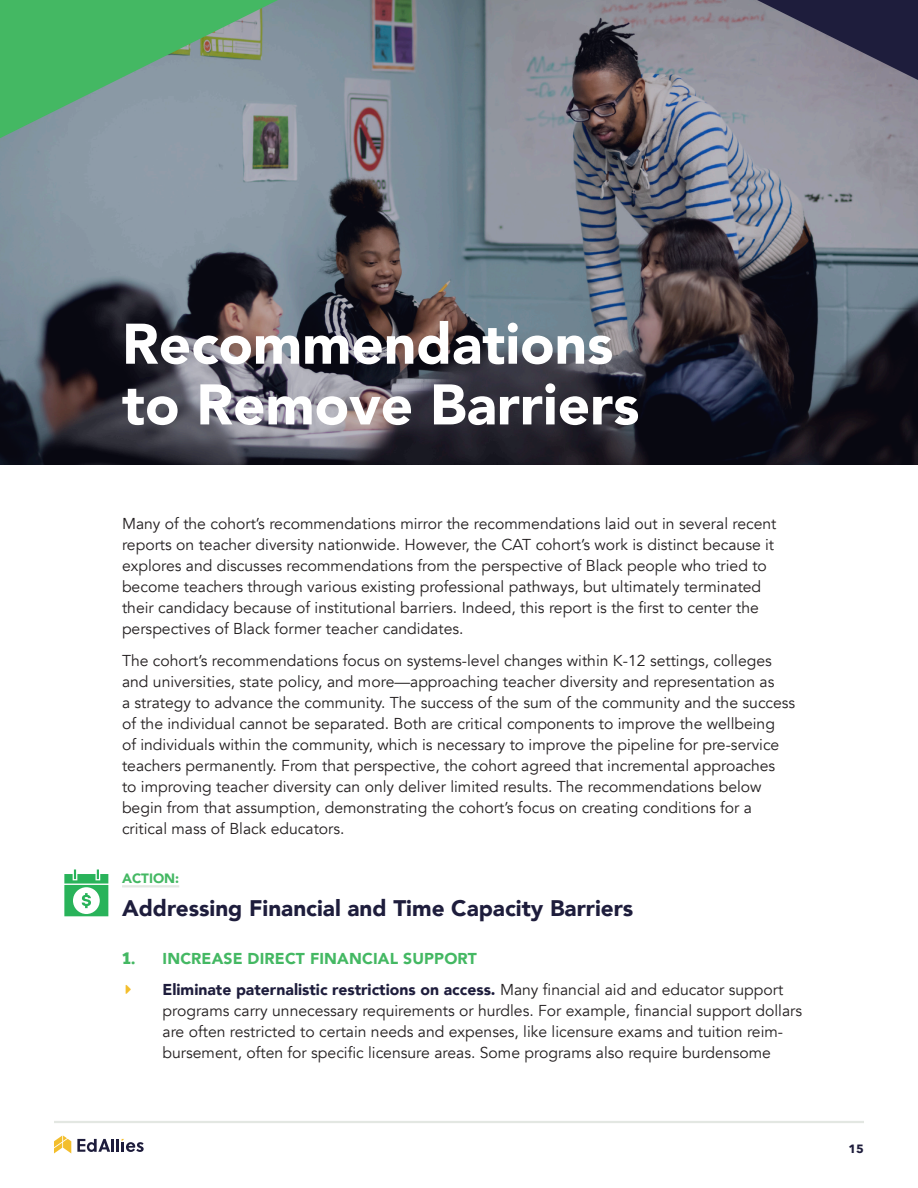
<style>
.page{position:relative;width:918px;height:1188px;background:#fff}
.page>*{position:absolute;margin:0;border:0;box-sizing:border-box;transform-origin:0 0}
.CAT_Head__1{font:900 56.55px/60.8px "Avenir";color:#fff}
.CAT_Subhead{font:900 22.5px "Avenir";color:#1e1d3c}
.CAT_Body{font:15.75px/21px "Avenir";color:#231f20}
.CAT_Body_Bullet_Indent{font:15.75px/21px "Avenir";color:#231f20}
.CAT_Subhead_2{font:900 15.75px "Avenir";letter-spacing:.01em;color:#44b863}
.CAT_Barrier_Sub{font:900 13.5px "Avenir";color:#44b863}
.t1{font:700 12px "Avenir Next";color:#1e1d3c}
.s1{font-family:"Bree";font-weight:700;font-size:18px}
.s2{font-weight:900;color:#1e1d3c}
</style>
<div class="page">
<hr style="left:122px;top:885px;width:57px;height:2px;background:#e3e7e2">
<svg style="left:0;top:0;width:918px;height:464px;background:#60636e"></svg>
<svg style="left:64px;top:869px;width:44px;height:47px"></svg>
<svg style="left:757px;top:0;width:161px;height:80px;background:#57556a"></svg>
<svg style="left:0;top:0;width:278px;height:138px;background:#67a780"></svg>
<svg style="left:77px;top:1139px;width:67px;height:13px"></svg>
<svg style="left:54px;top:1136px;width:17px;height:17px"></svg>
<hr style="left:54px;top:1121px;width:810px;height:2px;background:#e3e7e2">
<p class="CAT_Head__1" style="left:122px;top:312px;width:519px">Recommendations to Remove Barriers</p>
<p class="CAT_Body" style="left:122px;top:513px;width:656px">Many of the cohort’s recommendations mirror the recommendations laid out in several recent reports on teacher diversity nationwide. However, the CAT cohort’s work is distinct because it explores and discusses recommendations from the perspective of Black people who tried to become teachers through various existing professional pathways, but ultimately terminated their candidacy because of institutional barriers. Indeed, this report is the first to center the perspectives of Black former teacher candidates.</p>
<p class="CAT_Body" style="left:122px;top:650px;width:675px">The cohort’s recommendations focus on systems-level changes within K-12 settings, colleges and universities, state policy, and more—approaching teacher diversity and representation as<br>a strategy to advance the community. The success of the sum of the community and the success of the individual cannot be separated. Both are critical components to improve the wellbeing<br>of individuals within the community, which is necessary to improve the pipeline for pre-service teachers permanently. From that perspective, the cohort agreed that incremental approaches<br>to improving teacher diversity can only deliver limited results. The recommendations below begin from that assumption, demonstrating the cohort’s focus on creating conditions for a critical mass of Black educators.</p>
<p class="CAT_Barrier_Sub" style="left:122px;top:867px;width:59px">ACTION:</p>
<p class="CAT_Subhead" style="left:122px;top:888px;width:513px">Addressing Financial and Time Capacity Barriers</p>
<p class="CAT_Subhead_2" style="left:122px;top:945px;width:356px"><span class="s1">1.</span> INCREASE DIRECT FINANCIAL SUPPORT</p>
<p class="CAT_Body_Bullet_Indent" style="left:163px;top:980px;width:641px"><span class="s2">Eliminate paternalistic restrictions on access.</span> Many financial aid and educator support programs carry unnecessary requirements or hurdles. For example, financial support dollars are often restricted to certain needs and expenses, like licensure exams and tuition reim&shy;bursement, often for specific licensure areas. Some programs also require burdensome</p>
<p class="t1" style="left:848px;top:1139px;width:17px">15</p>
</div>
